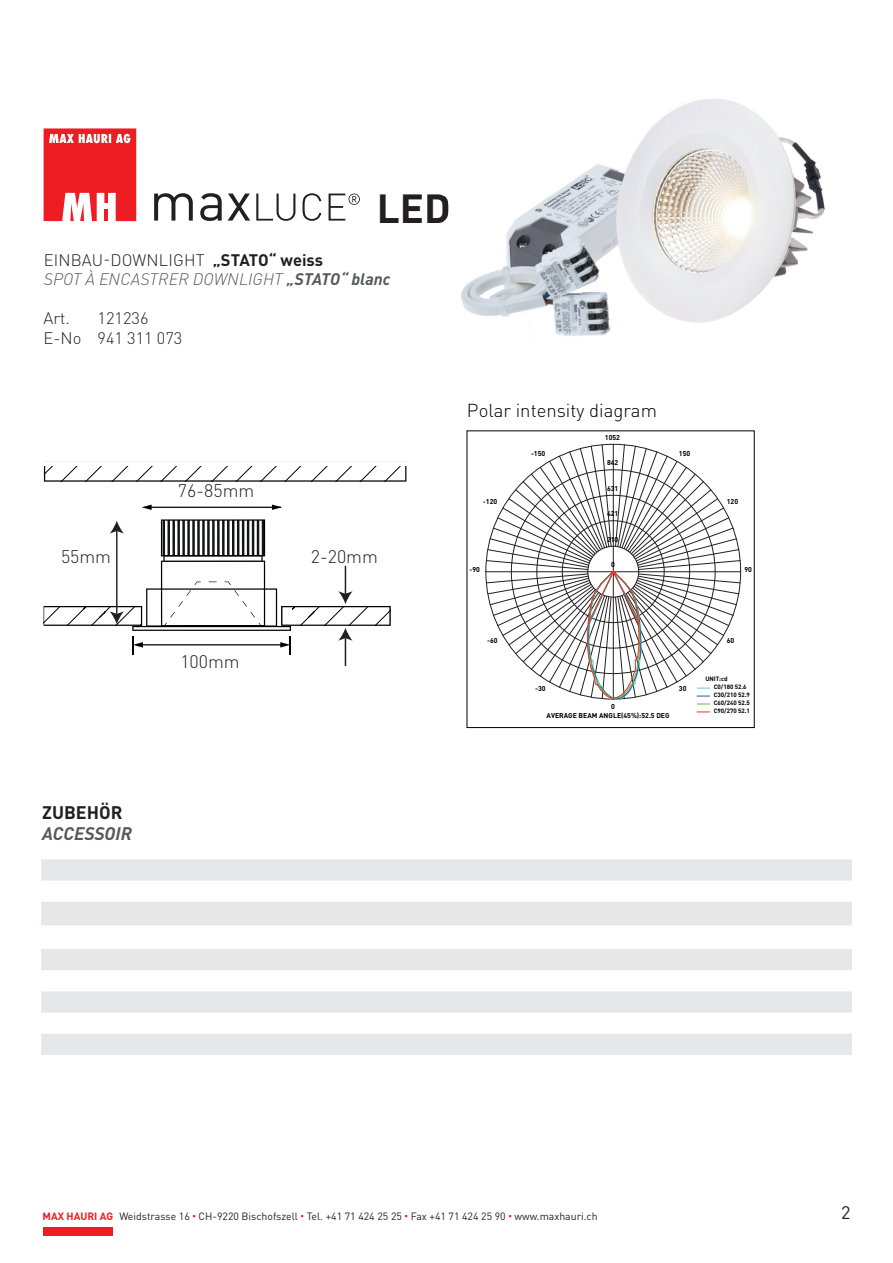
<style>
.page{position:relative;width:893px;height:1263px;background:#fff}
.page>*{position:absolute;margin:0;border:0;box-sizing:border-box;transform-origin:0 0}
.t1{font:700 40.2px "DINOT";color:#231f20}
.t2{font:300 18.6px "DINOT";color:#000001}
.t3{font:300 18px "DINOT";color:#231f20}
.t4{font:italic 700 18px "DINOT";color:#57585a}
.t5{font:700 18px "DINOT";color:#231f20}
.t6{font:18px "DINOT";color:#231f20}
.t7{font:italic 300 16.5px/19.5px "DINOT";letter-spacing:.01em;color:#57585a}
.t8{font:300 16.5px/19.5px "DINOT";color:#231f20}
.t9{font:10.5px "DINOT";color:#231f20}
.t10{font:700 7.05px "DINOT";color:#000001}
.t11{font:700 6.15px/7.9px "DINOT";letter-spacing:-.005em;color:#000001}
.s1{font-style:normal;color:#231f20}
.s2{font-weight:700;font-style:normal;color:#231f20}
.s3{font-weight:700}
.s4{font-weight:700;color:#ee1d23}
.s5{font-family:"Arial";font-weight:900;color:#ee1d23}
</style>
<div class="page">
<div style="left:43px;top:1227px;width:70px;height:8px;background:#ee1d23"></div>
<svg style="left:44px;top:128px;width:92px;height:93px"></svg>
<svg style="left:154px;top:193px;width:39px;height:28px"></svg>
<svg style="left:200px;top:193px;width:22px;height:28px"></svg>
<svg style="left:228px;top:194px;width:22px;height:27px"></svg>
<svg style="left:256px;top:194px;width:39px;height:27px"></svg>
<svg style="left:302px;top:193px;width:19px;height:28px"></svg>
<svg style="left:329px;top:194px;width:31px;height:27px"></svg>
<svg style="left:41px;top:859px;width:811px;height:196px;fill:#e6e7e9"></svg>
<hr style="left:150px;top:507px;width:131px;height:1px;background:#000001">
<svg style="left:272px;top:505px;width:10px;height:5px"></svg>
<svg style="left:142px;top:505px;width:10px;height:5px"></svg>
<svg style="left:44px;top:466px;width:362px;height:16px"></svg>
<svg style="left:44px;top:519px;width:347px;height:147px"></svg>
<img style="left:448px;top:99px;width:377px;height:237px">
<img style="left:444px;top:195px;width:4px;height:26px">
<svg style="left:697px;top:712px;width:13px;height:1px"></svg>
<svg style="left:485px;top:444px;width:256px;height:261px"></svg>
<h1 class="t1" style="left:377px;top:182px;width:75px">LED</h1>
<h3 class="t7" style="left:44px;top:250px;width:348px"><span class="s1">EINBAU-DOWNLIGHT</span> <span class="s2">„STATO“ weiss<br></span>SPOT À ENCASTRER DOWNLIGHT <span class="s3">„STATO“ blanc</span></h3>
<h3 class="t8" style="left:44px;top:308px;width:28px">Art.</h3>
<h3 class="t8" style="left:44px;top:308px;width:140px;text-indent:54px">121236<br>E-No 941 311 073</h3>
<h3 class="t3" style="left:178px;top:480px;width:78px">76-85mm</h3>
<h3 class="t3" style="left:61px;top:545px;width:52px">55mm</h3>
<h3 class="t3" style="left:311px;top:545px;width:69px">2-20mm</h3>
<h2 class="t2" style="left:467px;top:399px;width:191px">Polar intensity diagram</h2>
<p class="t10" style="left:605px;top:433px;width:17px">1052</p>
<p class="t10" style="left:531px;top:449px;width:16px">-150</p>
<p class="t10" style="left:679px;top:449px;width:13px">150</p>
<p class="t10" style="left:607px;top:458px;width:13px">842</p>
<p class="t10" style="left:483px;top:497px;width:16px">-120</p>
<p class="t10" style="left:470px;top:565px;width:12px">-90</p>
<p class="t10" style="left:607px;top:484px;width:13px">631</p>
<p class="t10" style="left:607px;top:509px;width:13px">421</p>
<p class="t10" style="left:607px;top:535px;width:13px">210</p>
<p class="t10" style="left:611px;top:560px;width:5px">0</p>
<p class="t10" style="left:727px;top:497px;width:13px">120</p>
<p class="t10" style="left:744px;top:564px;width:9px">90</p>
<h3 class="t3" style="left:180px;top:650px;width:61px">100mm</h3>
<p class="t10" style="left:487px;top:636px;width:12px">-60</p>
<p class="t10" style="left:727px;top:636px;width:9px">60</p>
<p class="t10" style="left:535px;top:684px;width:12px">-30</p>
<p class="t11" style="left:714px;top:675px;width:38px;text-indent:-8px">UNIT:cd<br>C0/180 52.6<br>C30/210 52.9<br>C60/240 52.5<br>C90/270 52.1</p>
<p class="t10" style="left:547px;top:711px;width:125px">AVERAGE BEAM ANGLE(45%):52.5 DEG</p>
<p class="t10" style="left:679px;top:684px;width:9px">30</p>
<p class="t10" style="left:611px;top:702px;width:5px">0</p>
<h3 class="t5" style="left:42px;top:800px;width:82px">ZUBEHÖR</h3>
<h3 class="t4" style="left:42px;top:822px;width:91px">ACCESSOIR</h3>
<p class="t9" style="left:43px;top:1209px;width:557px"><span class="s4">MAX HAURI AG</span> Weidstrasse 16 <span class="s5">∙</span> CH-9220 Bischofszell <span class="s5">∙</span> Tel. +41 71 424 25 25 <span class="s5">∙</span> Fax +41 71 424 25 90 <span class="s5">∙</span> www.maxhauri.ch</p>
<h3 class="t6" style="left:841px;top:1201px;width:11px">2</h3>
</div>
